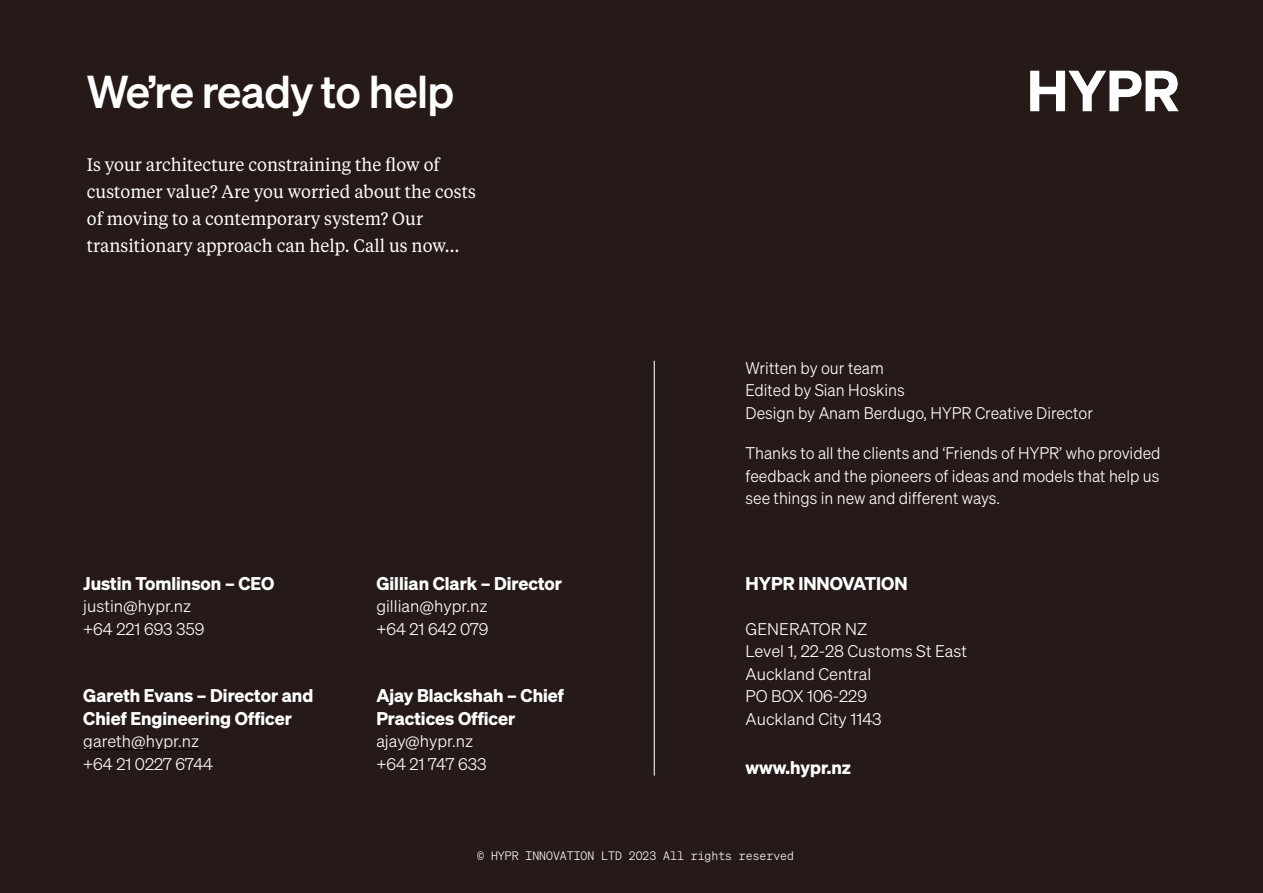
<style>
.page{position:relative;width:1263px;height:893px;background:#261a19}
.page>*{position:absolute;margin:0;border:0;box-sizing:border-box;transform-origin:0 0}
.t1{font:45px "Sohne Kraftig";letter-spacing:-.015em;color:#fff}
.t2{font:18px/27px "Tiempos Text";color:#fff;scale:.96 1}
.t3{font:18px/22.5px "Sohne Dreiviertelfett";color:#fff}
.t4{font:16.5px/22.5px "Sohne Leicht";color:#fff;scale:.96 1}
.t5{font:16.5px/22.5px "Sohne Leicht";color:#fff}
.t6{font:12px "Sohne Mono Leicht";color:#fff;scale:.96 1}
</style>
<div class="page">
<img style="left:1030px;top:70px;width:149px;height:42px">
<hr style="left:83px;top:749px;width:116px;height:1px;background:#000">
<hr style="left:654px;top:361px;width:1px;height:414px;background:#fff">
<h1 class="t1" style="left:87px;top:73px;width:369px">We’re ready to help</h1>
<p class="t2" style="left:87px;top:152px;width:407px">Is your architecture constraining the flow of customer value? Are you worried about the costs of moving to a contemporary system? Our transitionary approach can help. Call us now…</p>
<p class="t3" style="left:83px;top:573px;width:192px">Justin Tomlinson – CEO</p>
<p class="t5" style="left:83px;top:596px;width:123px">justin@hypr.nz +64 221 693 359</p>
<p class="t3" style="left:83px;top:686px;width:231px">Gareth Evans – Director and<br>Chief Engineering Officer</p>
<p class="t5" style="left:83px;top:731px;width:131px">gareth@hypr.nz +64 21 0227 6744</p>
<p class="t3" style="left:376px;top:573px;width:187px">Gillian Clark – Director</p>
<p class="t5" style="left:376px;top:596px;width:114px">gillian@hypr.nz +64 21 642 079</p>
<p class="t3" style="left:376px;top:686px;width:189px">Ajay Blackshah – Chief<br>Practices Officer</p>
<p class="t5" style="left:376px;top:731px;width:112px">ajay@hypr.nz +64 21 747 633</p>
<p class="t4" style="left:746px;top:358px;width:363px">Written by our team<br>Edited by Sian Hoskins<br>Design by Anam Berdugo, HYPR Creative Director</p>
<p class="t4" style="left:746px;top:443px;width:434px;text-align:justify">Thanks to all the clients and ‘Friends of HYPR’ who provided feedback and the pioneers of ideas and models that help us see things in new and different ways.</p>
<p class="t3" style="left:746px;top:573px;width:164px">HYPR INNOVATION</p>
<p class="t5" style="left:746px;top:619px;width:223px">GENERATOR NZ<br>Level 1, 22-28 Customs St East<br>Auckland Central<br>PO BOX 106-229<br>Auckland City 1143</p>
<p class="t3" style="left:746px;top:758px;width:107px">www.hypr.nz</p>
<p class="t6" style="left:477px;top:850px;width:331px">© HYPR INNOVATION LTD 2023 All rights reserved</p>
</div>
